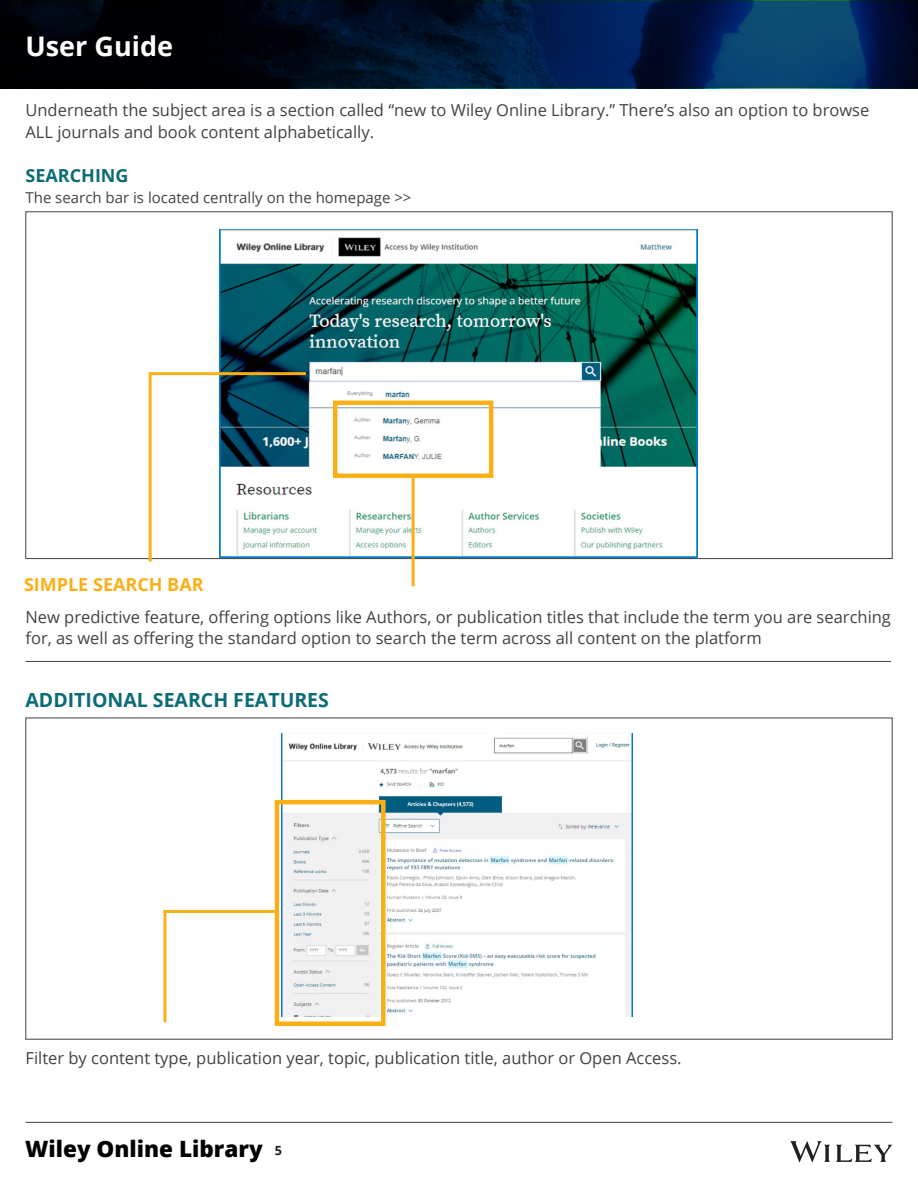
<style>
.page{position:relative;width:918px;height:1188px;background:#fff}
.page>*{position:absolute;margin:0;border:0;box-sizing:border-box;transform-origin:0 0}
.t1{font:700 27px "Open Sans";color:#fff}
.t2{font:800 22.5px "Open Sans";color:#000}
.t3{font:700 19.5px "Open Sans";color:#0c6c75}
.t4{font:700 18px "Open Sans";color:#fbaf17}
.t5{font:700 18px "Open Sans";color:#0c6c75}
.t6{font:16.5px/21px "Open Sans";color:#404244}
.t7{font:15px "Open Sans";color:#404244}
.t8{font:700 12.6px "Open Sans";color:#231f20}
</style>
<div class="page">
<svg style="left:0;top:0;width:918px;height:88px;background:#011631"></svg>
<svg style="left:790px;top:1141px;width:102px;height:21px"></svg>
<hr style="left:26px;top:1122px;width:866px;height:1px;background:#404244">
<img style="left:219px;top:230px;width:478px;height:327px">
<img style="left:282px;top:733px;width:350px;height:284px">
<hr style="left:26px;top:661px;width:865px;height:1px;background:#404244">
<div style="left:333px;top:401px;width:160px;height:77px;border:4px solid #fbaf17"></div>
<hr style="left:149px;top:372px;width:157px;height:3px;background:#fbaf17">
<hr style="left:149px;top:375px;width:3px;height:187px;background:#fbaf17">
<hr style="left:412px;top:478px;width:3px;height:108px;background:#fbaf17">
<div style="left:275px;top:800px;width:111px;height:226px;border:4px solid #fbaf17"></div>
<hr style="left:163px;top:910px;width:112px;height:3px;background:#fbaf17">
<hr style="left:164px;top:911px;width:2px;height:111px;background:#fbaf17">
<h1 class="t1" style="left:26px;top:27px;width:149px">User Guide</h1>
<p class="t6" style="left:26px;top:99px;width:845px">Underneath the subject area is a section called “new to Wiley Online Library.” There’s also an option to browse</p>
<p class="t6" style="left:26px;top:121px;width:350px">ALL journals and book content alphabetically.</p>
<p class="t5" style="left:26px;top:163px;width:105px">SEARCHING</p>
<p class="t7" style="left:26px;top:187px;width:388px">The search bar is located centrally on the homepage &gt;&gt;</p>
<p class="t4" style="left:24px;top:572px;width:181px">SIMPLE SEARCH BAR</p>
<p class="t6" style="left:26px;top:606px;width:867px">New predictive feature, offering options like Authors, or publication titles that include the term you are searching for, as well as offering the standard option to search the term across all content on the platform</p>
<p class="t3" style="left:26px;top:686px;width:305px">ADDITIONAL SEARCH FEATURES</p>
<p class="t6" style="left:26px;top:1047px;width:658px">Filter by content type, publication year, topic, publication title, author or Open Access.</p>
<h2 class="t2" style="left:25px;top:1132px;width:239px">Wiley Online Library</h2>
<p class="t8" style="left:275px;top:1142px;width:9px">5</p>
</div>
